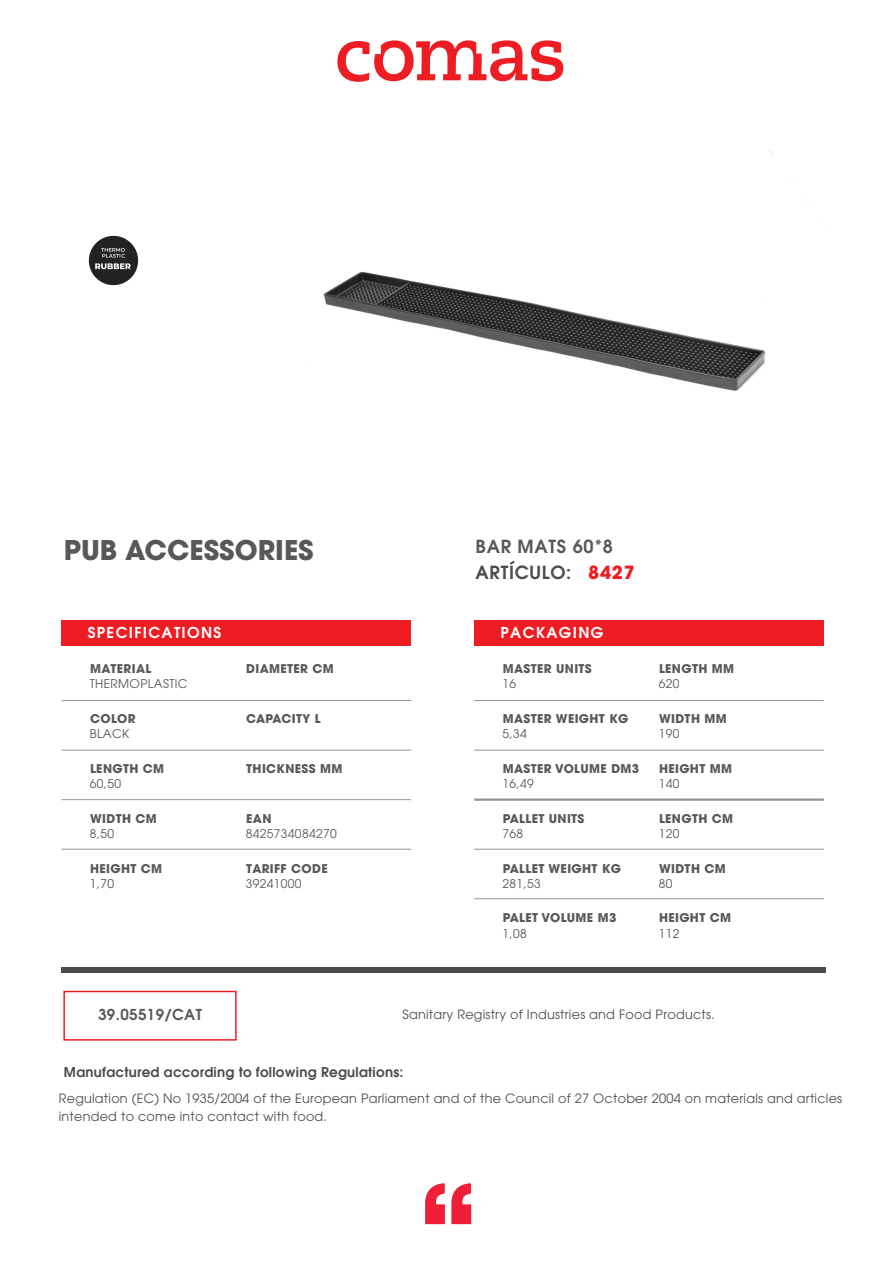
<style>
.page{position:relative;width:893px;height:1263px;background:#fff}
.page>*{position:absolute;margin:0;border:0;box-sizing:border-box;transform-origin:0 0}
.t1{font:700 27px "Avant Garde";color:#57585a}
.t2{font:600 18px/25.7px "Avant Garde";letter-spacing:.04em;color:#57585a}
.t3{font:600 15px "Avant Garde";letter-spacing:.09em;color:#fff}
.t4{font:600 15px "Avant Garde";letter-spacing:.03em;color:#57585a}
.t5{font:600 13.5px "Avant Garde";letter-spacing:.02em;color:#4b4c4d}
.t6{font:12.75px/18px "Avant Garde";letter-spacing:.02em;color:#4b4c4d}
.t7{font:700 12px "Avant Garde";letter-spacing:.03em;color:#57585a}
.t8{font:12px "Avant Garde";letter-spacing:.03em;color:#57585a}
.s1{color:#4b4c4d}
.s2{font-weight:700;color:#ee1d23}
</style>
<div class="page">
<svg style="left:425px;top:1183px;width:20px;height:41px"></svg>
<svg style="left:451px;top:1183px;width:20px;height:41px"></svg>
<svg style="left:337px;top:40px;width:226px;height:42px"></svg>
<div style="left:61px;top:620px;width:350px;height:25px;background:#ee1d23"></div>
<div style="left:61px;top:967px;width:765px;height:6px;background:#4b4c4d"></div>
<hr style="left:61px;top:700px;width:350px;height:1px;background:#939598">
<hr style="left:61px;top:750px;width:350px;height:1px;background:#939598">
<hr style="left:61px;top:799px;width:350px;height:1px;background:#939598">
<hr style="left:61px;top:849px;width:350px;height:1px;background:#939598">
<div style="left:474px;top:620px;width:350px;height:25px;background:#ee1d23"></div>
<hr style="left:474px;top:700px;width:350px;height:1px;background:#939598">
<hr style="left:474px;top:750px;width:350px;height:1px;background:#939598">
<hr style="left:474px;top:798px;width:350px;height:3px;background:#939598">
<hr style="left:474px;top:849px;width:350px;height:1px;background:#939598">
<hr style="left:474px;top:898px;width:350px;height:1px;background:#939598">
<div style="left:63px;top:991px;width:174px;height:49px;border:2px solid #ee1d23"></div>
<img style="left:88px;top:235px;width:51px;height:51px">
<img style="left:323px;top:150px;width:450px;height:241px">
<h1 class="t1" style="left:64px;top:532px;width:251px">PUB ACCESSORIES</h1>
<h2 class="t2" style="left:475px;top:533px;width:161px">BAR MATS 60*8<br><span class="s1">ARTÍCULO:</span> <span class="s2">8427</span></h2>
<p class="t3" style="left:88px;top:623px;width:135px">SPECIFICATIONS</p>
<p class="t7" style="left:90px;top:661px;width:63px">MATERIAL</p>
<p class="t7" style="left:246px;top:661px;width:89px">DIAMETER CM</p>
<p class="t3" style="left:500px;top:623px;width:104px">PACKAGING</p>
<p class="t7" style="left:503px;top:661px;width:91px">MASTER UNITS</p>
<p class="t7" style="left:659px;top:661px;width:77px">LENGTH MM</p>
<p class="t8" style="left:90px;top:677px;width:99px">THERMOPLASTIC</p>
<p class="t8" style="left:502px;top:677px;width:15px">16</p>
<p class="t8" style="left:659px;top:677px;width:22px">620</p>
<p class="t7" style="left:90px;top:711px;width:47px">COLOR</p>
<p class="t7" style="left:246px;top:711px;width:76px">CAPACITY L</p>
<p class="t7" style="left:503px;top:711px;width:127px">MASTER WEIGHT KG</p>
<p class="t7" style="left:659px;top:711px;width:69px">WIDTH MM</p>
<p class="t8" style="left:90px;top:727px;width:41px">BLACK</p>
<p class="t8" style="left:502px;top:727px;width:26px">5,34</p>
<p class="t8" style="left:659px;top:727px;width:22px">190</p>
<p class="t7" style="left:90px;top:761px;width:76px">LENGTH CM</p>
<p class="t7" style="left:246px;top:761px;width:98px">THICKNESS MM</p>
<p class="t7" style="left:503px;top:761px;width:138px">MASTER VOLUME DM3</p>
<p class="t7" style="left:659px;top:761px;width:75px">HEIGHT MM</p>
<p class="t8" style="left:90px;top:777px;width:33px">60,50</p>
<p class="t8" style="left:90px;top:826px;width:26px">8,50</p>
<p class="t8" style="left:90px;top:876px;width:26px">1,70</p>
<p class="t7" style="left:90px;top:810px;width:68px">WIDTH CM</p>
<p class="t7" style="left:90px;top:860px;width:74px">HEIGHT CM</p>
<p class="t7" style="left:246px;top:810px;width:27px">EAN</p>
<p class="t8" style="left:246px;top:826px;width:92px">8425734084270</p>
<p class="t7" style="left:246px;top:860px;width:83px">TARIFF CODE</p>
<p class="t8" style="left:246px;top:876px;width:57px">39241000</p>
<p class="t8" style="left:502px;top:777px;width:33px">16,49</p>
<p class="t8" style="left:502px;top:826px;width:22px">768</p>
<p class="t7" style="left:503px;top:810px;width:83px">PALLET UNITS</p>
<p class="t8" style="left:659px;top:777px;width:22px">140</p>
<p class="t7" style="left:659px;top:810px;width:76px">LENGTH CM</p>
<p class="t8" style="left:659px;top:826px;width:22px">120</p>
<p class="t7" style="left:503px;top:860px;width:120px">PALLET WEIGHT KG</p>
<p class="t7" style="left:659px;top:860px;width:68px">WIDTH CM</p>
<p class="t8" style="left:502px;top:876px;width:40px">281,53</p>
<p class="t8" style="left:502px;top:926px;width:26px">1,08</p>
<p class="t7" style="left:503px;top:910px;width:115px">PALET VOLUME M3</p>
<p class="t8" style="left:659px;top:876px;width:15px">80</p>
<p class="t7" style="left:659px;top:910px;width:74px">HEIGHT CM</p>
<p class="t8" style="left:659px;top:926px;width:22px">112</p>
<p class="t4" style="left:98px;top:1005px;width:105px">39.05519/CAT</p>
<p class="t6" style="left:402px;top:1006px;width:314px">Sanitary Registry of Industries and Food Products.</p>
<p class="t5" style="left:64px;top:1063px;width:341px">Manufactured according to following Regulations:</p>
<p class="t6" style="left:59px;top:1090px;width:785px">Regulation (EC) No 1935/2004 of the European Parliament and of the Council of 27 October 2004 on materials and articles intended to come into contact with food.</p>
</div>
